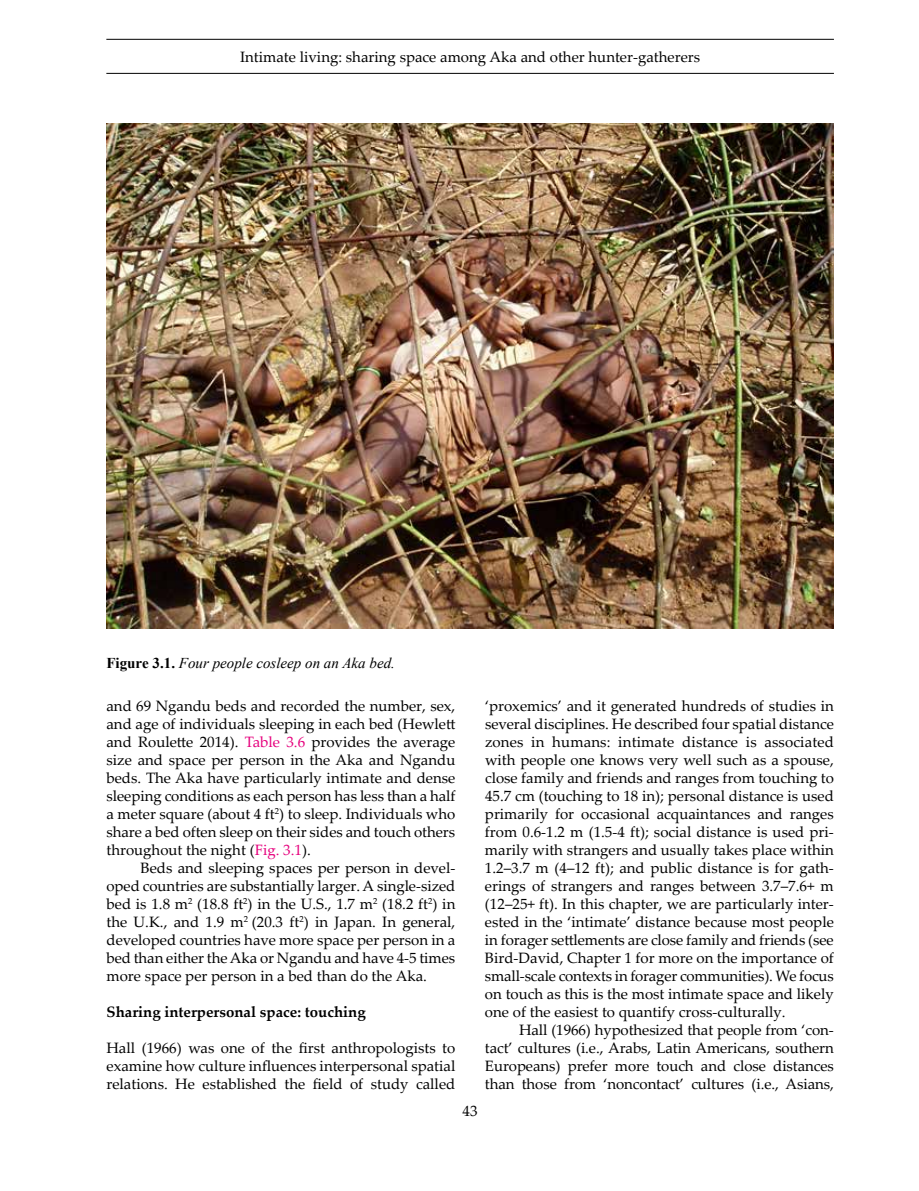
<style>
.page{position:relative;width:919px;height:1191px;background:#fff}
.page>*{position:absolute;margin:0;border:0;box-sizing:border-box;transform-origin:0 0}
.t1{font:15px/18px "Palatino Linotype";color:#000;text-align:justify}
.t2{font:italic 15px "Times New Roman";color:#000}
.t3{font:700 15px "Palatino Linotype";color:#000}
.s1{font-weight:700;font-style:normal}
.s2{color:#e6007d}
</style>
<div class="page">
<hr style="left:106px;top:39px;width:727px;height:1px;background:#000">
<hr style="left:106px;top:73px;width:727px;height:1px;background:#000">
<img style="left:106px;top:123px;width:727px;height:505px">
<p class="t1" style="left:240px;top:47px;width:461px">Intimate living: sharing space among Aka and other hunter-gatherers</p>
<p class="t2" style="left:106px;top:653px;width:290px"><span class="s1">Figure 3.1.</span> Four people cosleep on an Aka bed.</p>
<p class="t1" style="left:106px;top:696px;width:350px">and 69 Ngandu beds and recorded the number, sex, and age of individuals sleeping in each bed (Hewlett and Roulette 2014). <span class="s2">Table 3.6</span> provides the average size and space per person in the Aka and Ngandu beds. The Aka have particularly intimate and dense sleeping conditions as each person has less than a half a meter square (about 4 ft<sup>2</sup>) to sleep. Individuals who share a bed often sleep on their sides and touch others throughout the night (<span class="s2">Fig. 3.1</span>).</p>
<p class="t1" style="left:106px;top:858px;width:350px;text-indent:34px">Beds and sleeping spaces per person in devel&shy;oped countries are substantially larger. A single-sized bed is 1.8 m<sup>2</sup> (18.8 ft<sup>2</sup>) in the U.S., 1.7 m<sup>2</sup> (18.2 ft<sup>2</sup>) in the U.K., and 1.9 m<sup>2</sup> (20.3 ft<sup>2</sup>) in Japan. In general, developed countries have more space per person in a bed than either the Aka or Ngandu and have 4-5 times more space per person in a bed than do the Aka.</p>
<p class="t3" style="left:106px;top:1001px;width:261px">Sharing interpersonal space: touching</p>
<p class="t1" style="left:106px;top:1038px;width:350px">Hall (1966) was one of the first anthropologists to examine how culture influences interpersonal spatial relations. He established the field of study called</p>
<p class="t1" style="left:462px;top:1101px;width:16px">43</p>
<p class="t1" style="left:485px;top:696px;width:350px">‘proxemics’ and it generated hundreds of studies in several disciplines. He described four spatial distance zones in humans: intimate distance is associated with people one knows very well such as a spouse, close family and friends and ranges from touching to 45.7 cm (touching to 18 in); personal distance is used primarily for occasional acquaintances and ranges from 0.6-1.2 m (1.5-4 ft); social distance is used pri&shy;marily with strangers and usually takes place within 1.2–3.7 m (4–12 ft); and public distance is for gath&shy;erings of strangers and ranges between 3.7–7.6+ m (12–25+ ft). In this chapter, we are particularly inter&shy;ested in the ‘intimate’ distance because most people in forager settlements are close family and friends (see Bird-David, Chapter 1 for more on the importance of small-scale contexts in forager communities). We focus on touch as this is the most intimate space and likely one of the easiest to quantify cross-culturally.</p>
<p class="t1" style="left:485px;top:1020px;width:350px;text-indent:34px">Hall (1966) hypothesized that people from ‘con&shy;tact’ cultures (i.e., Arabs, Latin Americans, southern Europeans) prefer more touch and close distances than those from ‘noncontact’ cultures (i.e., Asians,</p>
</div>
